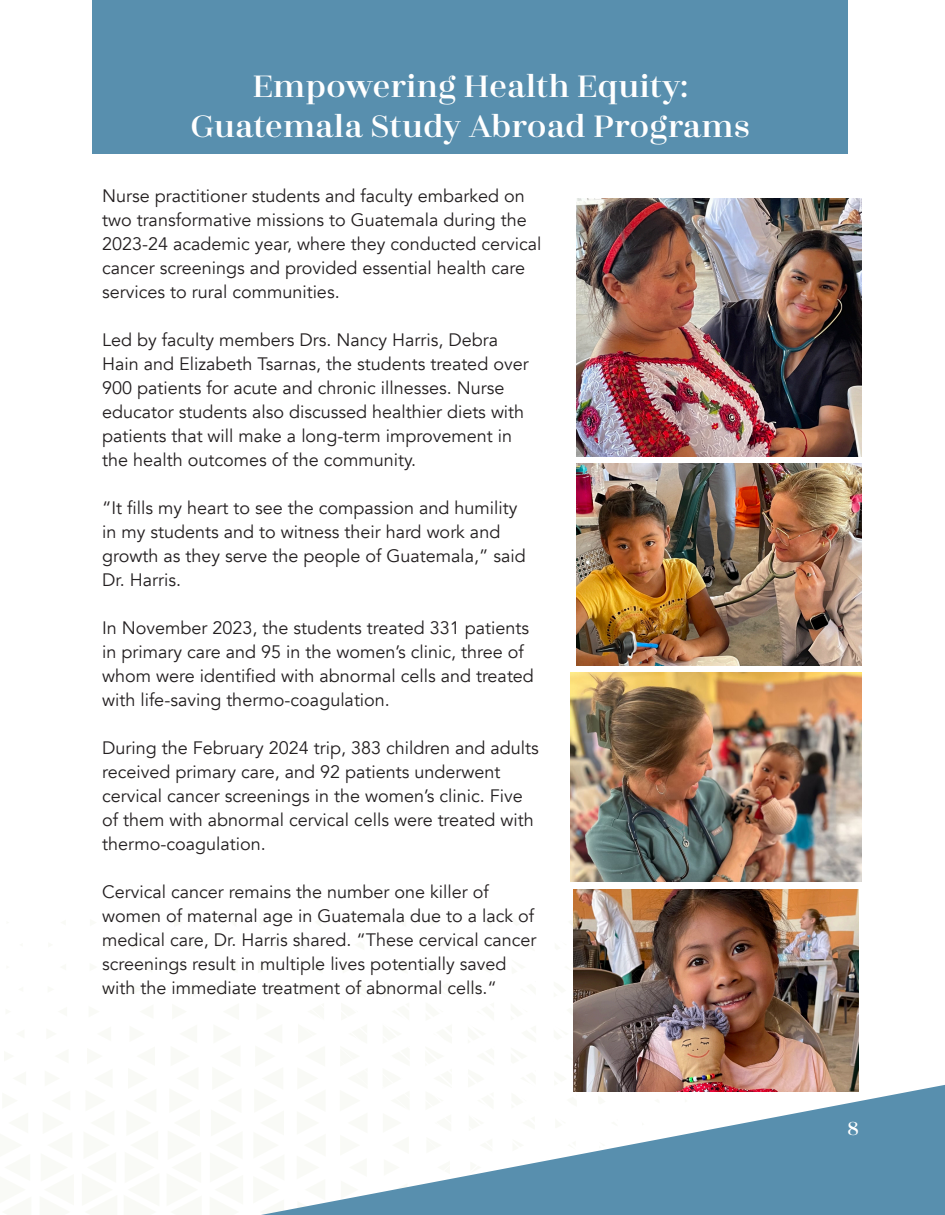
<style>
.page{position:relative;width:945px;height:1215px;background:#fff}
.page>*{position:absolute;margin:0;border:0;box-sizing:border-box;transform-origin:0 0}
.t1{font:600 34.5px/40.5px "Zahrah";color:#fff;text-align:center}
.t2{font:600 21px "Zahrah";color:#fff}
.List_Paragraph{font:18px/24px "Avenir";color:#231f20}
</style>
<div class="page">
<svg style="left:261px;top:1085px;width:684px;height:130px;fill:#588fae"></svg>
<div style="left:92px;top:0;width:756px;height:154px;background:#588fae"></div>
<img style="left:577px;top:199px;width:285px;height:257px">
<img style="left:571px;top:672px;width:291px;height:210px">
<img style="left:577px;top:463px;width:285px;height:203px">
<img style="left:574px;top:889px;width:285px;height:203px">
<p class="t1" style="left:191px;top:65px;width:561px">Empowering Health Equity:<br>Guatemala Study Abroad Programs</p>
<p class="List_Paragraph" style="left:102px;top:184px;width:441px">Nurse practitioner students and faculty embarked on two transformative missions to Guatemala during the 2023-24 academic year, where they conducted cervical cancer screenings and provided essential health care services to rural communities.</p>
<p class="List_Paragraph" style="left:102px;top:328px;width:428px">Led by faculty members Drs. Nancy Harris, Debra Hain and Elizabeth Tsarnas, the students treated over 900 patients for acute and chronic illnesses. Nurse educator students also discussed healthier diets with patients that will make a long-term improvement in the health outcomes of the community.</p>
<p class="List_Paragraph" style="left:102px;top:496px;width:425px">“It fills my heart to see the compassion and humility in my students and to witness their hard work and growth as they serve the people of Guatemala,” said Dr. Harris.</p>
<p class="List_Paragraph" style="left:102px;top:616px;width:433px">In November 2023, the students treated 331 patients in primary care and 95 in the women’s clinic, three of whom were identified with abnormal cells and treated with life-saving thermo-coagulation.</p>
<p class="List_Paragraph" style="left:102px;top:736px;width:438px">During the February 2024 trip, 383 children and adults received primary care, and 92 patients underwent cervical cancer screenings in the women’s clinic. Five of them with abnormal cervical cells were treated with thermo-coagulation.</p>
<p class="List_Paragraph" style="left:102px;top:880px;width:436px">Cervical cancer remains the number one killer of women of maternal age in Guatemala due to a lack of medical care, Dr. Harris shared. “These cervical cancer screenings result in multiple lives potentially saved with the immediate treatment of abnormal cells.“</p>
<p class="t2" style="left:847px;top:1117px;width:14px">8</p>
</div>
